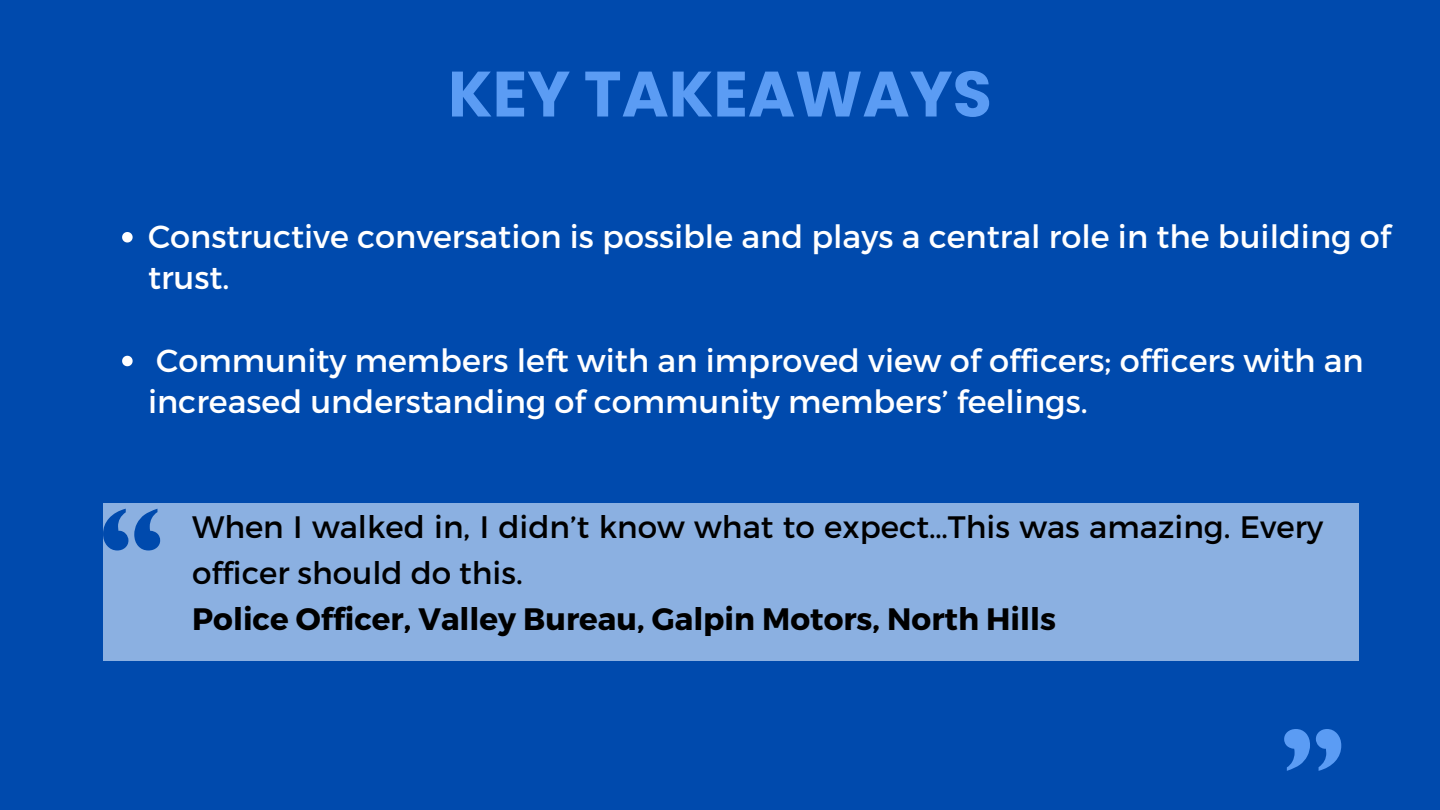
<style>
.page{position:relative;width:1440px;height:810px;background:#004aad}
.page>*{position:absolute;margin:0;border:0;box-sizing:border-box;transform-origin:0 0}
.t1{font:700 64px "Poppins";color:#5b9cf4}
.t2{font:32px/41.2px "Montserrat";color:#fff}
.t3{font:31px/45.8px "Montserrat";color:#000}
.t4{font:700 31px "Montserrat";color:#000}
</style>
<div class="page">
<svg style="left:122px;top:232px;width:11px;height:11px"></svg>
<svg style="left:122px;top:356px;width:11px;height:10px"></svg>
<div style="left:103px;top:503px;width:1256px;height:157px;background:#8bb0e1"></div>
<svg style="left:103px;top:509px;width:57px;height:41px"></svg>
<svg style="left:1284px;top:729px;width:57px;height:42px"></svg>
<h1 class="t1" style="left:448px;top:49px;width:545px">KEY TAKEAWAYS</h1>
<p class="t2" style="left:148px;top:214px;width:1244px">Constructive conversation is possible and plays a central role in the building of trust.</p>
<p class="t2" style="left:148px;top:338px;width:1217px">Community members left with an improved view of officers; officers with an increased understanding of community members’ feelings.</p>
<p class="t3" style="left:192px;top:503px;width:1133px">When I walked in, I didn’t know what to expect…This was amazing. Every officer should do this.</p>
<p class="t4" style="left:192px;top:599px;width:865px">Police Officer, Valley Bureau, Galpin Motors, North Hills</p>
</div>
